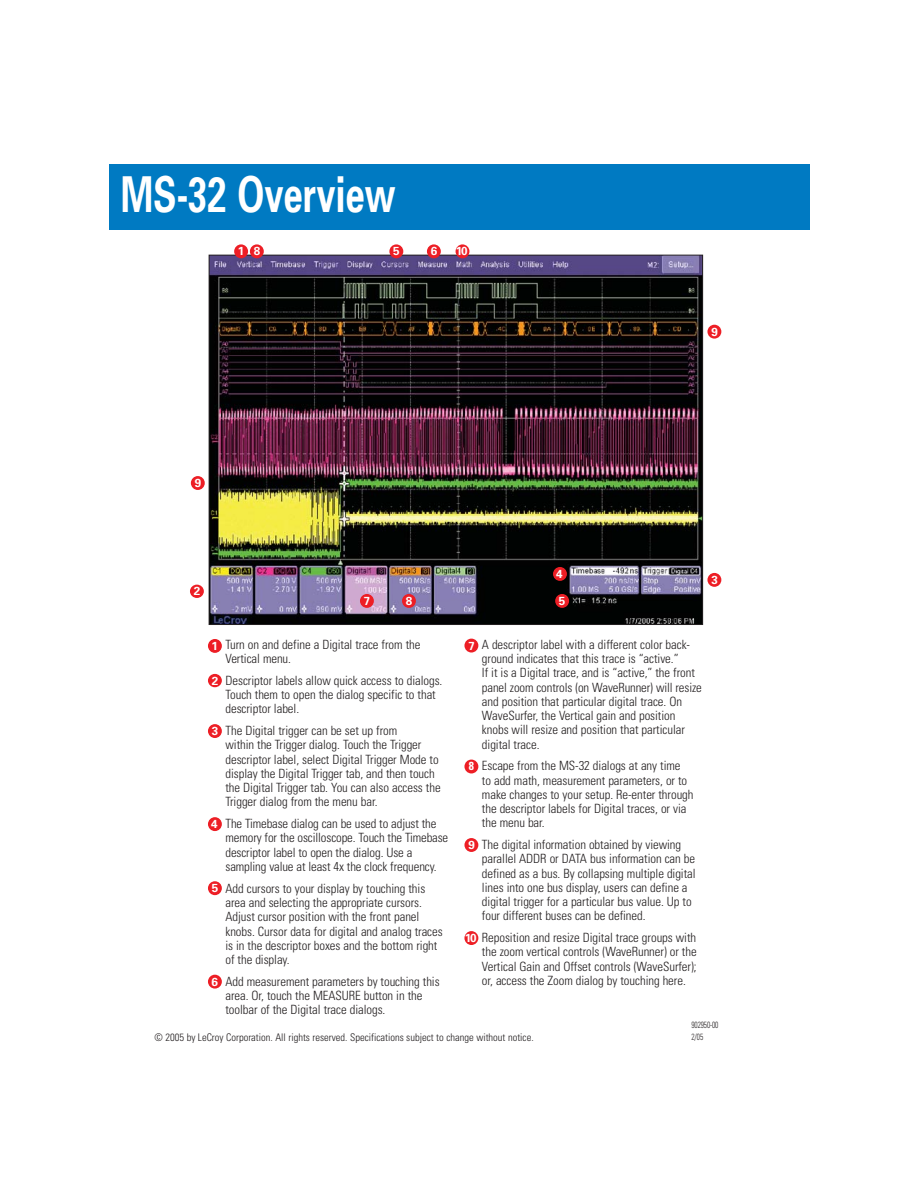
<style>
.page{position:relative;width:918px;height:1188px;background:#fff}
.page>*{position:absolute;margin:0;border:0;box-sizing:border-box;transform-origin:0 0}
.t1{font:700 49.5px "Univers";color:#fff;scale:.7 1}
.t2{font:300 condensed 12.75px/14.2px "Univers";letter-spacing:-.005em;color:#231f20}
.t3{font:700 11.7px "Univers";color:#fff}
.t4{font:700 condensed 11.7px "Univers";color:#fff}
.t5{font:300 condensed 10.5px "Univers";color:#231f20}
.t6{font:300 condensed 9px "Univers";letter-spacing:-.015em;color:#231f20;scale:.8 1}
.s1{font-weight:700;font-stretch:normal;font-size:11.7px;color:#fff}
</style>
<div class="page">
<div style="left:109px;top:164px;width:701px;height:66px;background:#007ac2"></div>
<img style="left:211px;top:257px;width:490px;height:366px">
<div style="left:208px;top:639px;width:14px;height:14px;background:#ed1e25;border-radius:50%"></div>
<div style="left:208px;top:674px;width:14px;height:13px;background:#ed1e25;border-radius:50%"></div>
<div style="left:208px;top:724px;width:14px;height:14px;background:#ed1e25;border-radius:50%"></div>
<div style="left:208px;top:817px;width:14px;height:14px;background:#ed1e25;border-radius:50%"></div>
<div style="left:208px;top:881px;width:14px;height:14px;background:#ed1e25;border-radius:50%"></div>
<div style="left:208px;top:975px;width:14px;height:14px;background:#ed1e25;border-radius:50%"></div>
<div style="left:464px;top:838px;width:14px;height:14px;background:#ed1e25;border-radius:50%"></div>
<div style="left:464px;top:931px;width:14px;height:14px;background:#ed1e25;border-radius:50%"></div>
<div style="left:464px;top:639px;width:14px;height:14px;background:#ed1e25;border-radius:50%"></div>
<div style="left:464px;top:760px;width:14px;height:13px;background:#ed1e25;border-radius:50%"></div>
<div style="left:234px;top:244px;width:14px;height:14px;background:#ed1e25;border-radius:50%"></div>
<div style="left:190px;top:585px;width:14px;height:13px;background:#ed1e25;border-radius:50%"></div>
<div style="left:707px;top:573px;width:14px;height:14px;background:#ed1e25;border-radius:50%"></div>
<div style="left:553px;top:567px;width:14px;height:14px;background:#ed1e25;border-radius:50%"></div>
<div style="left:389px;top:244px;width:14px;height:14px;background:#ed1e25;border-radius:50%"></div>
<div style="left:427px;top:244px;width:14px;height:14px;background:#ed1e25;border-radius:50%"></div>
<div style="left:191px;top:476px;width:14px;height:14px;background:#ed1e25;border-radius:50%"></div>
<div style="left:360px;top:594px;width:14px;height:14px;background:#ed1e25;border-radius:50%"></div>
<div style="left:402px;top:594px;width:14px;height:14px;background:#ed1e25;border-radius:50%"></div>
<div style="left:555px;top:594px;width:14px;height:14px;background:#ed1e25;border-radius:50%"></div>
<div style="left:250px;top:244px;width:14px;height:14px;background:#ed1e25;border-radius:50%"></div>
<div style="left:707px;top:325px;width:14px;height:14px;background:#ed1e25;border-radius:50%"></div>
<div style="left:456px;top:244px;width:13px;height:14px;background:#ed1e25;border-radius:50%"></div>
<h1 class="t1" style="left:121px;top:176px;width:394px">MS-32 Overview</h1>
<p class="t3" style="left:238px;top:247px;width:8px">1</p>
<p class="t3" style="left:254px;top:247px;width:8px">8</p>
<p class="t3" style="left:393px;top:247px;width:8px">5</p>
<p class="t3" style="left:431px;top:247px;width:8px">6</p>
<p class="t3" style="left:456px;top:247px;width:13px">10</p>
<p class="t3" style="left:711px;top:327px;width:8px">9</p>
<p class="t3" style="left:195px;top:478px;width:8px">9</p>
<p class="t3" style="left:194px;top:587px;width:8px">2</p>
<p class="t3" style="left:556px;top:569px;width:8px">4</p>
<p class="t3" style="left:364px;top:596px;width:8px">7</p>
<p class="t3" style="left:406px;top:596px;width:8px">8</p>
<p class="t3" style="left:559px;top:597px;width:8px">5</p>
<p class="t3" style="left:711px;top:575px;width:8px">3</p>
<p class="t2" style="left:225px;top:638px;width:196px">Turn on and define a Digital trace from the<br>Vertical menu.</p>
<p class="t2" style="left:225px;top:675px;width:219px">Descriptor labels allow quick access to dialogs.<br>Touch them to open the dialog specific to that descriptor label.</p>
<p class="t2" style="left:225px;top:725px;width:217px">The Digital trigger can be set up from<br>within the Trigger dialog. Touch the Trigger descriptor label, select Digital Trigger Mode to display the Digital Trigger tab, and then touch the Digital Trigger tab. You can also access the Trigger dialog from the menu bar.</p>
<p class="t2" style="left:225px;top:818px;width:224px">The Timebase dialog can be used to adjust the memory for the oscilloscope. Touch the Timebase descriptor label to open the dialog. Use a sampling value at least 4x the clock frequency.</p>
<p class="t2" style="left:225px;top:882px;width:219px">Add cursors to your display by touching this area and selecting the appropriate cursors.<br>Adjust cursor position with the front panel knobs. Cursor data for digital and analog traces is in the descriptor boxes and the bottom right of the display.</p>
<p class="t2" style="left:225px;top:976px;width:216px">Add measurement parameters by touching this area. Or, touch the MEASURE button in the toolbar of the Digital trace dialogs.</p>
<p class="t3" style="left:211px;top:641px;width:8px">1</p>
<p class="t3" style="left:212px;top:676px;width:8px">2</p>
<p class="t3" style="left:212px;top:727px;width:8px">3</p>
<p class="t3" style="left:211px;top:820px;width:8px">4</p>
<p class="t3" style="left:212px;top:884px;width:8px">5</p>
<p class="t3" style="left:211px;top:977px;width:8px">6</p>
<p class="t2" style="left:482px;top:638px;width:221px">A descriptor label with a different color back&shy;ground indicates that this trace is “active.”<br>If it is a Digital trace, and is “active,” the front panel zoom controls (on WaveRunner) will resize and position that particular digital trace. On WaveSurfer, the Vertical gain and position knobs will resize and position that particular digital trace.</p>
<p class="t2" style="left:482px;top:760px;width:213px">Escape from the MS-32 dialogs at any time<br>to add math, measurement parameters, or to make changes to your setup. Re-enter through the descriptor labels for Digital traces, or via the menu bar.</p>
<p class="t2" style="left:482px;top:839px;width:215px">The digital information obtained by viewing parallel ADDR or DATA bus information can be defined as a bus. By collapsing multiple digital lines into one bus display, users can define a digital trigger for a particular bus value. Up to four different buses can be defined.</p>
<p class="t2" style="left:482px;top:932px;width:216px;text-align:justify;text-indent:-17px"><span class="s1">10</span> Reposition and resize Digital trace groups with the zoom vertical controls (WaveRunner) or the Vertical Gain and Offset controls (WaveSurfer); or, access the Zoom dialog by touching here.</p>
<p class="t3" style="left:468px;top:641px;width:8px">7</p>
<p class="t4" style="left:469px;top:762px;width:7px">8</p>
<p class="t3" style="left:469px;top:841px;width:8px">9</p>
<p class="t6" style="left:692px;top:1021px;width:35px">902950-00</p>
<p class="t5" style="left:155px;top:1033px;width:381px">© 2005 by LeCroy Corporation. All rights reserved. Specifications subject to change without notice.</p>
<p class="t6" style="left:692px;top:1033px;width:16px">2/05</p>
</div>
